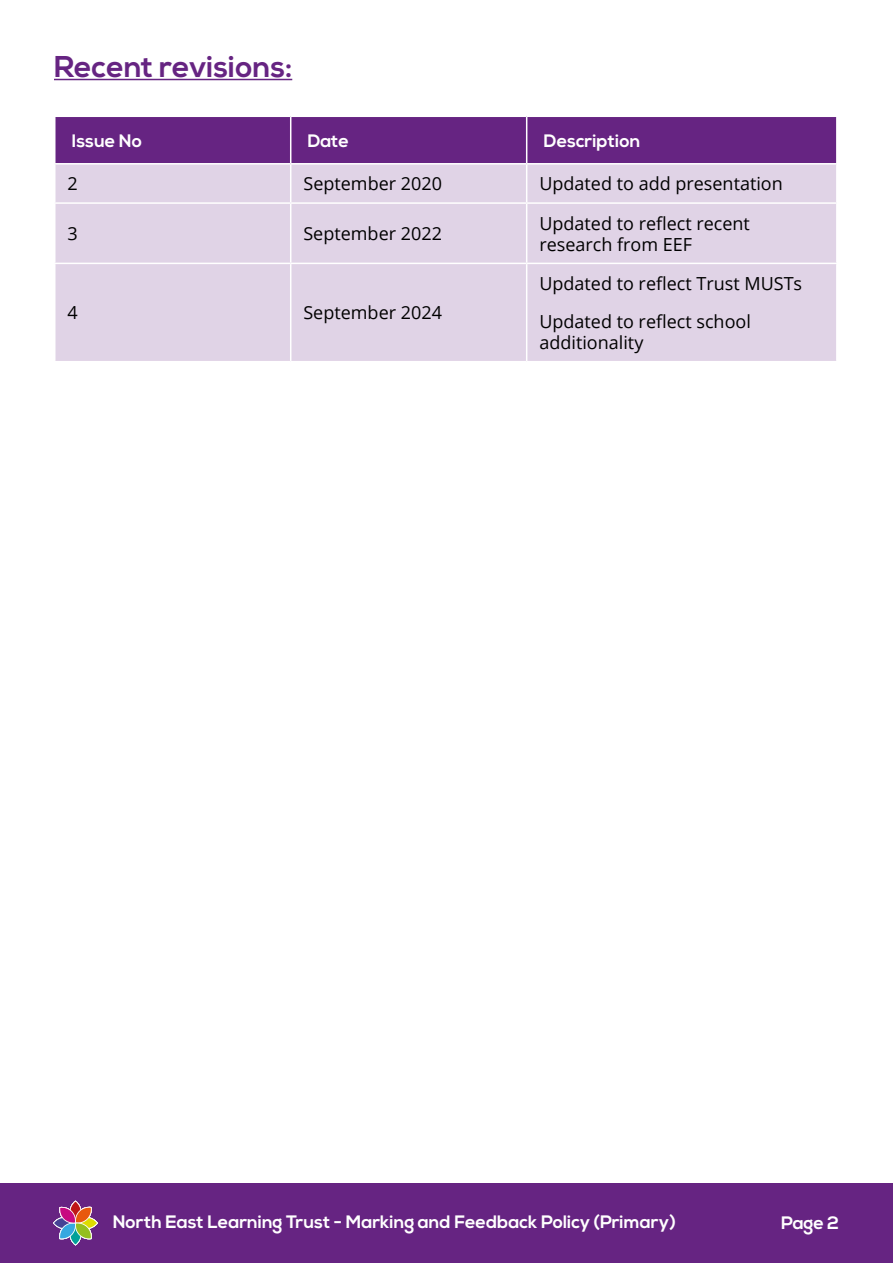
<style>
.page{position:relative;width:893px;height:1263px;background:#fff}
.page>*{position:absolute;margin:0;border:0;box-sizing:border-box;transform-origin:0 0}
.t1{font:700 30px "Nexa";color:#662482}
.t2{font:18px/21px "Open Sans";color:#000}
.t3{font:700 18px "Nexa";color:#fff}
</style>
<div class="page">
<div style="left:0;top:1183px;width:893px;height:80px;background:#662482"></div>
<svg style="left:53px;top:1201px;width:45px;height:44px"></svg>
<hr style="left:54px;top:79px;width:238px;height:1px;background:#662482">
<div style="left:56px;top:117px;width:780px;height:46px;background:#662482"></div>
<div style="left:56px;top:165px;width:780px;height:196px;background:#e0d3e6"></div>
<hr style="left:290px;top:117px;width:1px;height:46px;background:#fff">
<hr style="left:526px;top:117px;width:1px;height:46px;background:#fff">
<hr style="left:290px;top:165px;width:1px;height:37px;background:#fff">
<hr style="left:526px;top:165px;width:1px;height:37px;background:#fff">
<hr style="left:54px;top:202px;width:237px;height:2px;background:#fff">
<hr style="left:291px;top:202px;width:236px;height:2px;background:#fff">
<hr style="left:290px;top:204px;width:1px;height:59px;background:#fff">
<hr style="left:527px;top:202px;width:311px;height:2px;background:#fff">
<hr style="left:526px;top:204px;width:1px;height:59px;background:#fff">
<hr style="left:54px;top:263px;width:237px;height:1px;background:#fff">
<hr style="left:291px;top:263px;width:236px;height:1px;background:#fff">
<hr style="left:290px;top:264px;width:1px;height:97px;background:#fff">
<hr style="left:527px;top:263px;width:311px;height:1px;background:#fff">
<hr style="left:526px;top:264px;width:1px;height:97px;background:#fff">
<h1 class="t1" style="left:54px;top:49px;width:240px">Recent revisions:</h1>
<p class="t3" style="left:72px;top:130px;width:72px">Issue No</p>
<p class="t3" style="left:308px;top:130px;width:43px">Date</p>
<p class="t3" style="left:544px;top:130px;width:98px">Description</p>
<p class="t2" style="left:67px;top:173px;width:12px">2</p>
<p class="t2" style="left:303px;top:173px;width:140px">September 2020</p>
<p class="t2" style="left:539px;top:173px;width:245px">Updated to add presentation</p>
<p class="t2" style="left:67px;top:223px;width:12px">3</p>
<p class="t2" style="left:303px;top:223px;width:140px">September 2022</p>
<p class="t2" style="left:539px;top:212px;width:212px">Updated to reflect recent research from EEF</p>
<p class="t2" style="left:67px;top:302px;width:12px">4</p>
<p class="t2" style="left:303px;top:302px;width:140px">September 2024</p>
<p class="t2" style="left:539px;top:264px;width:264px;line-height:38px">Updated to reflect Trust MUSTs<br>Updated to reflect school</p>
<p class="t2" style="left:539px;top:331px;width:106px">additionality</p>
<p class="t3" style="left:113px;top:1212px;width:565px">North East Learning Trust - Marking and Feedback Policy (Primary)</p>
<p class="t3" style="left:781px;top:1212px;width:59px">Page 2</p>
</div>
